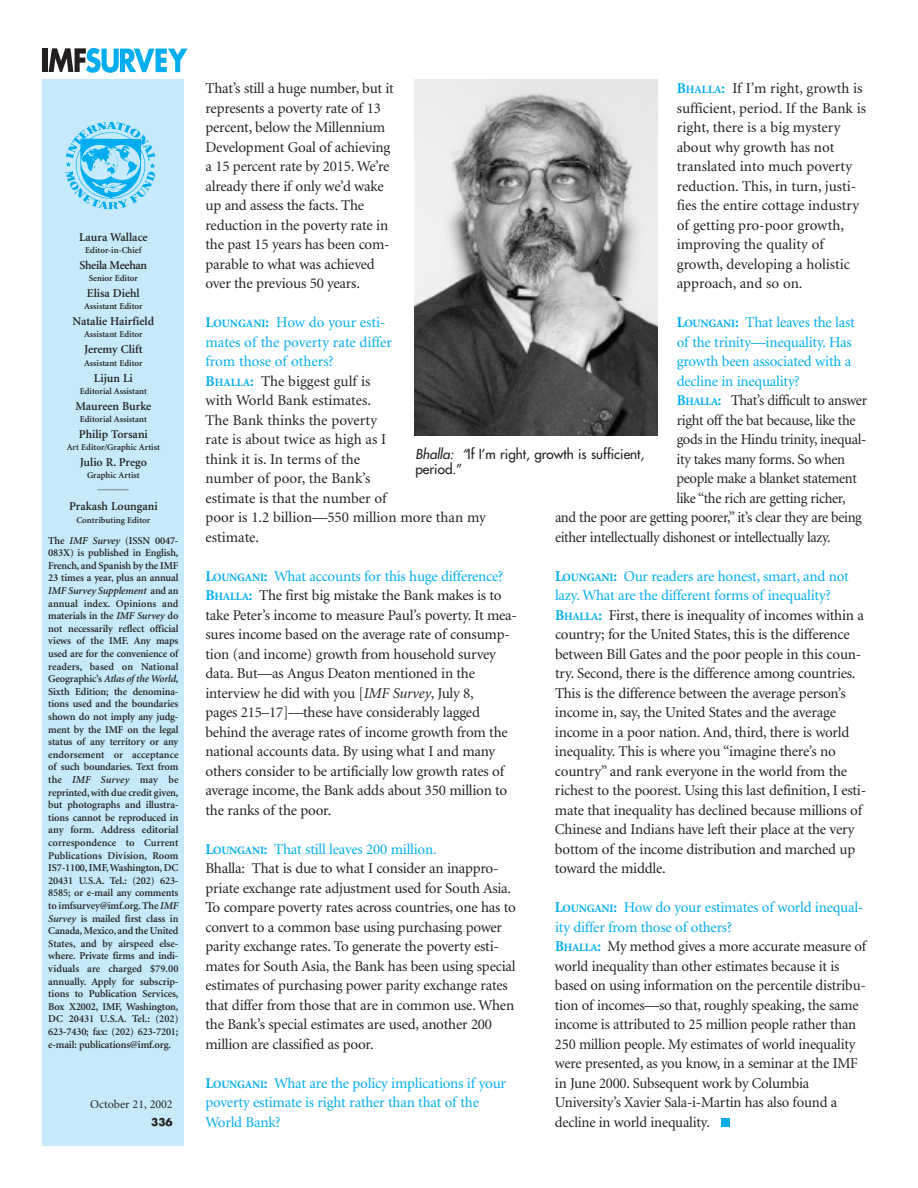
<style>
.page{position:relative;width:918px;height:1188px;background:#fff}
.page>*{position:absolute;margin:0;border:0;box-sizing:border-box;transform-origin:0 0}
.t1{font:15px/19.5px "Minion";letter-spacing:-.015em;color:#231f20}
.t2{font:15px/19.5px "Minion";letter-spacing:-.015em;color:#00aeef}
.t3{font:13.5px/15px "Futura";color:#231f20}
.t4{font:600 12px "Minion";color:#231f20}
.t5{font:12px "Minion";color:#231f20}
.t6{font:600 12px "Minion";letter-spacing:-.025em;color:#231f20}
.t7{font:600 10.5px/12.6px "Minion";letter-spacing:-.015em;color:#231f20;text-align:justify}
.t8{font:700 10.5px "Futura";color:#231f20}
.t9{font:600 9px/10.8px "Minion";color:#231f20;text-align:center}
.s1{font-style:italic}
.s2{font-weight:700;color:#00aeef}
.s3{font-weight:700;font-size:11.25px;color:#00aeef}
.s4{color:#00aeef}
.s5{font-weight:700}
.s6{font-weight:700;font-size:11.25px}
</style>
<div class="page">
<div style="left:43px;top:48px;width:5px;height:24px;background:#231f20"></div>
<svg style="left:49px;top:48px;width:139px;height:24px"></svg>
<div style="left:42px;top:79px;width:141px;height:1067px;background:#c6eafa"></div>
<div style="left:721px;top:1118px;width:9px;height:9px;background:#00aeef"></div>
<img style="left:65px;top:121px;width:91px;height:89px">
<img style="left:414px;top:80px;width:243px;height:355px">
<p class="t4" style="left:79px;top:232px;width:70px">Laura Wallace</p>
<p class="t9" style="left:85px;top:245px;width:58px">Editor-in-Chief</p>
<p class="t6" style="left:80px;top:260px;width:69px">Sheila Meehan</p>
<p class="t9" style="left:89px;top:274px;width:51px">Senior Editor</p>
<p class="t4" style="left:87px;top:288px;width:54px">Elisa Diehl</p>
<p class="t9" style="left:84px;top:302px;width:60px">Assistant Editor</p>
<p class="t4" style="left:73px;top:317px;width:83px">Natalie Hairfield</p>
<p class="t9" style="left:84px;top:330px;width:60px">Assistant Editor</p>
<p class="t4" style="left:84px;top:345px;width:60px">Jeremy Clift</p>
<p class="t9" style="left:84px;top:358px;width:60px">Assistant Editor</p>
<p class="t4" style="left:94px;top:373px;width:40px">Lijun Li</p>
<p class="t9" style="left:80px;top:386px;width:69px">Editorial Assistant</p>
<p class="t4" style="left:75px;top:401px;width:77px">Maureen Burke</p>
<p class="t9" style="left:80px;top:415px;width:69px">Editorial Assistant</p>
<p class="t4" style="left:79px;top:429px;width:71px">Philip Torsani</p>
<p class="t9" style="left:67px;top:443px;width:95px">Art Editor/Graphic Artist</p>
<p class="t4" style="left:80px;top:458px;width:69px">Julio R. Prego</p>
<p class="t9" style="left:87px;top:471px;width:54px">Graphic Artist _______</p>
<p class="t4" style="left:69px;top:502px;width:90px">Prakash Loungani</p>
<p class="t9" style="left:76px;top:515px;width:75px">Contributing Editor</p>
<p class="t7" style="left:48px;top:535px;width:132px">The <span class="s1">IMF Survey</span> (ISSN 0047- 083X) is published in English, French, and Spanish by the IMF 23 times a year, plus an annual <span class="s1">IMF Survey Supplement</span> and an annual index. Opinions and materials in the <span class="s1">IMF Survey</span> do not necessarily reflect official views of the IMF. Any maps used are for the convenience of readers, based on National Geographic’s <span class="s1">Atlas of the World</span>, Sixth Edition; the denomina&shy;tions used and the boundaries shown do not imply any judg&shy;ment by the IMF on the legal status of any territory or any endorsement or acceptance of such boundaries. Text from the <span class="s1">IMF Survey</span> may be reprinted, with due credit given, but photographs and illustra&shy;tions cannot be reproduced in any form. Address editorial correspondence to Current Publications Division, Room IS7-1100, IMF, Washington, DC 20431 U.S.A. Tel.: (202) 623- 8585; or e-mail any comments to imfsurvey@imf.org. The <span class="s1">IMF Survey</span> is mailed first class in Canada, Mexico, and the United States, and by airspeed else&shy;where. Private firms and indi&shy;viduals are charged $79.00 annually. Apply for subscrip&shy;tions to Publication Services, Box X2002, IMF, Washington, DC 20431 U.S.A. Tel.: (202)<br>623-7430; fax: (202) 623-7201; e-mail: publications@imf.org.</p>
<p class="t5" style="left:90px;top:1100px;width:84px">October 21, 2002</p>
<p class="t8" style="left:151px;top:1118px;width:23px">336</p>
<p class="t1" style="left:205px;top:80px;width:190px">That’s still a huge number, but it represents a poverty rate of 13 percent, below the Millennium<br>Development Goal of achieving a 15 percent rate by 2015. We’re already there if only we’d wake up and assess the facts. The reduction in the poverty rate in the past 15 years has been com&shy;parable to what was achieved over the previous 50 years.</p>
<p class="t1" style="left:205px;top:314px;width:282px"><span class="s2">L</span><span class="s3">OUNGANI</span><span class="s2">:</span> <span class="s4">How do your esti-<br>mates of the poverty rate differ<br>from those of others?<br></span><span class="s2">B</span><span class="s3">HALLA</span><span class="s2">:</span> The biggest gulf is<br>with World Bank estimates.<br>The Bank thinks the poverty<br>rate is about twice as high as I<br>think it is. In terms of the<br>number of poor, the Bank’s<br>estimate is that the number of<br>poor is 1.2 billion—550 million more than my estimate.</p>
<p class="t1" style="left:205px;top:567px;width:313px"><span class="s2">L</span><span class="s3">OUNGANI</span><span class="s2">:</span> <span class="s4">What accounts for this huge difference?<br></span><span class="s2">B</span><span class="s3">HALLA</span><span class="s2">:</span> The first big mistake the Bank makes is to take Peter’s income to measure Paul’s poverty. It mea&shy;sures income based on the average rate of consump&shy;tion (and income) growth from household survey data. But—as Angus Deaton mentioned in the interview he did with you [<span class="s1">IMF Survey</span>, July 8,<br>pages 215–17]—these have considerably lagged behind the average rates of income growth from the national accounts data. By using what I and many others consider to be artificially low growth rates of average income, the Bank adds about 350 million to the ranks of the poor.</p>
<p class="t1" style="left:205px;top:840px;width:312px"><span class="s2">L</span><span class="s3">OUNGANI</span><span class="s2">:</span> <span class="s4">That still leaves 200 million.<br></span>Bhalla: That is due to what I consider an inappro&shy;priate exchange rate adjustment used for South Asia.<br>To compare poverty rates across countries, one has to convert to a common base using purchasing power parity exchange rates. To generate the poverty esti&shy;mates for South Asia, the Bank has been using special estimates of purchasing power parity exchange rates that differ from those that are in common use. When the Bank’s special estimates are used, another 200 million are classified as poor.</p>
<p class="t2" style="left:205px;top:1074px;width:302px"><span class="s5">L</span><span class="s6">OUNGANI</span><span class="s5">:</span> What are the policy implications if your poverty estimate is right rather than that of the<br>World Bank?</p>
<p class="t1" style="left:677px;top:80px;width:191px"><span class="s2">B</span><span class="s3">HALLA</span><span class="s2">:</span> If I’m right, growth is sufficient, period. If the Bank is right, there is a big mystery about why growth has not translated into much poverty reduction. This, in turn, justi&shy;fies the entire cottage industry of getting pro-poor growth, improving the quality of growth, developing a holistic approach, and so on.</p>
<p class="t2" style="left:677px;top:314px;width:180px"><span class="s5">L</span><span class="s6">OUNGANI</span><span class="s5">:</span> That leaves the last</p>
<p class="t2" style="left:677px;top:333px;width:177px">of the trinity—inequality. Has</p>
<p class="t2" style="left:677px;top:353px;width:176px">growth been associated with a</p>
<p class="t2" style="left:677px;top:372px;width:125px">decline in inequality?</p>
<p class="t1" style="left:677px;top:392px;width:192px"><span class="s2">B</span><span class="s3">HALLA</span><span class="s2">:</span> That’s difficult to answer</p>
<p class="t1" style="left:677px;top:411px;width:180px">right off the bat because, like the</p>
<p class="t1" style="left:677px;top:431px;width:191px">gods in the Hindu trinity, inequal-</p>
<p class="t1" style="left:676px;top:450px;width:170px">ity takes many forms. So when</p>
<p class="t1" style="left:676px;top:470px;width:182px">people make a blanket statement</p>
<p class="t1" style="left:676px;top:489px;width:171px">like “the rich are getting richer,</p>
<p class="t1" style="left:555px;top:509px;width:308px">and the poor are getting poorer,” it’s clear they are being</p>
<p class="t1" style="left:555px;top:528px;width:277px">either intellectually dishonest or intellectually lazy.</p>
<p class="t1" style="left:555px;top:567px;width:313px"><span class="s2">L</span><span class="s3">OUNGANI</span><span class="s2">:</span> <span class="s4">Our readers are honest, smart, and not lazy. What are the different forms of inequality?<br></span><span class="s2">B</span><span class="s3">HALLA</span><span class="s2">:</span> First, there is inequality of incomes within a country; for the United States, this is the difference between Bill Gates and the poor people in this coun&shy;try. Second, there is the difference among countries.<br>This is the difference between the average person’s income in, say, the United States and the average income in a poor nation. And, third, there is world inequality. This is where you “imagine there’s no country” and rank everyone in the world from the richest to the poorest. Using this last definition, I esti&shy;mate that inequality has declined because millions of Chinese and Indians have left their place at the very bottom of the income distribution and marched up toward the middle.</p>
<p class="t1" style="left:555px;top:899px;width:313px"><span class="s2">L</span><span class="s3">OUNGANI</span><span class="s2">:</span> <span class="s4">How do your estimates of world inequal&shy;ity differ from those of others?<br></span><span class="s2">B</span><span class="s3">HALLA</span><span class="s2">:</span> My method gives a more accurate measure of world inequality than other estimates because it is based on using information on the percentile distribu&shy;tion of incomes—so that, roughly speaking, the same income is attributed to 25 million people rather than 250 million people. My estimates of world inequality were presented, as you know, in a seminar at the IMF in June 2000. Subsequent work by Columbia University’s Xavier Sala-i-Martin has also found a decline in world inequality.</p>
<p class="t3" style="left:415px;top:447px;width:230px"><span class="s1">Bhalla: “</span>If I’m right, growth is sufficient, period.”</p>
</div>
